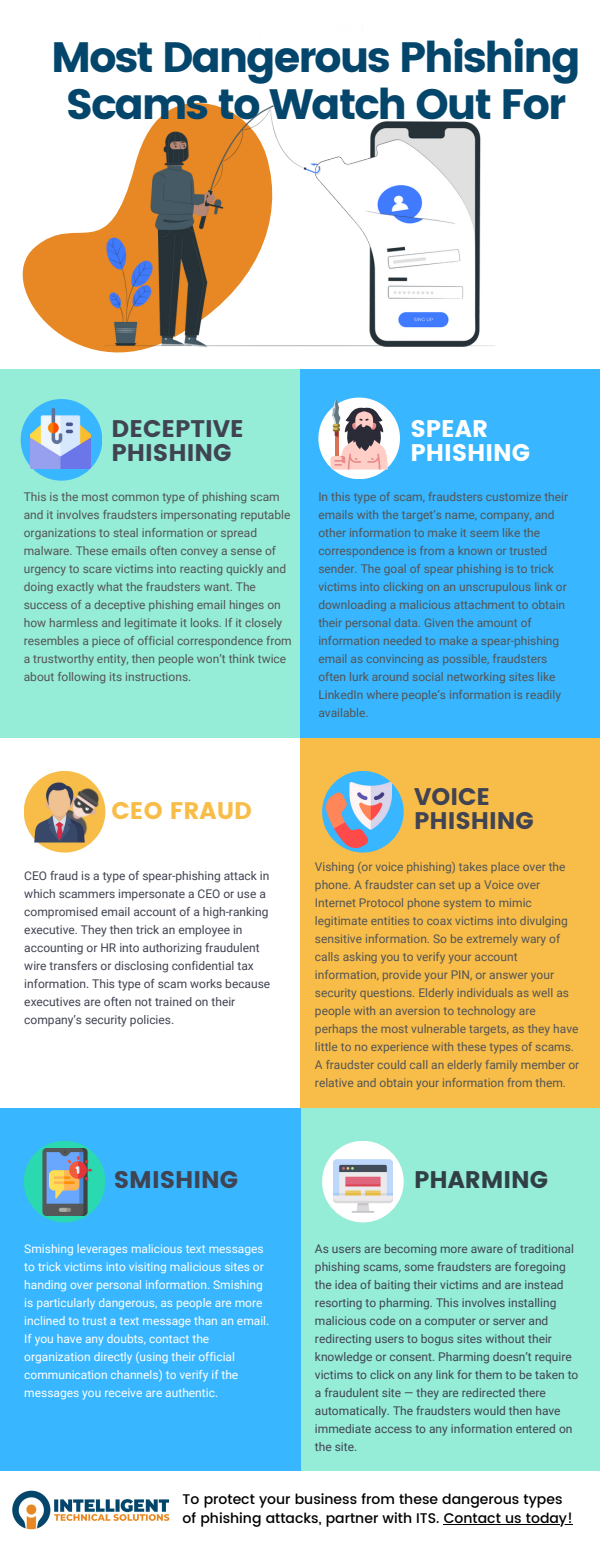
<style>
.page{position:relative;width:600px;height:1545px;background:#fff}
.page>*{position:absolute;margin:0;border:0;box-sizing:border-box;transform-origin:0 0}
.t1{font:42.4px/46.4px "Poppins";letter-spacing:-.05em;color:#04466b;text-align:center}
.t2{font:24px/24px "Poppins";color:#404352}
.t3{font:24px "Poppins";color:#fff}
.t4{font:24px "Poppins";color:#f8bd49}
.t5{font:24px "Poppins";color:#303e45}
.t6{font:500 14px/19.5px "Poppins";color:#000}
.t7{font:12px/18px "Roboto";color:#545454}
.t8{font:12px/18px "Roboto";color:#404352}
.t9{font:12px/18px "Roboto";color:#fff}
</style>
<div class="page">
<div style="left:301px;top:738px;width:299px;height:370px;background:#f8bd49"></div>
<svg style="left:22px;top:232px;width:62px;height:115px;fill:#e88824"></svg>
<div style="left:0;top:369px;width:574px;height:369px;background:#95ecd7"></div>
<div style="left:169px;top:1108px;width:431px;height:362px;background:#95ecd7"></div>
<div style="left:301px;top:369px;width:299px;height:369px;background:#38b6ff"></div>
<div style="left:0;top:1108px;width:301px;height:362px;background:#38b6ff"></div>
<div style="left:21px;top:399px;width:81px;height:82px;background:#38b6ff;border-radius:50%"></div>
<img style="left:30px;top:408px;width:60px;height:60px">
<div style="left:318px;top:398px;width:82px;height:81px;background:#fff;border-radius:50%"></div>
<svg style="left:330px;top:442px;width:58px;height:28px;background:#edc1bc"></svg>
<img style="left:84px;top:103px;width:411px;height:339px">
<div style="left:24px;top:771px;width:81px;height:82px;background:#f8bd49;border-radius:50%"></div>
<img style="left:86px;top:777px;width:20px;height:65px">
<img style="left:30px;top:782px;width:60px;height:60px">
<div style="left:322px;top:771px;width:82px;height:82px;background:#38b6ff;border-radius:50%"></div>
<img style="left:326px;top:782px;width:66px;height:66px">
<div style="left:24px;top:1141px;width:81px;height:81px;background:#2ad9b0;border-radius:50%"></div>
<img style="left:31px;top:1148px;width:67px;height:67px">
<img style="left:49px;top:1156px;width:42px;height:42px">
<div style="left:322px;top:1141px;width:82px;height:81px;background:#fff;border-radius:50%"></div>
<img style="left:334px;top:1159px;width:59px;height:57px">
<img style="left:12px;top:1490px;width:158px;height:40px">
<hr style="left:444px;top:1524px;width:129px;height:1px;background:#000">
<p class="t1" style="left:51px;top:34px;width:531px">Most Dangerous Phishing<br>Scams to Watch Out For</p>
<p class="t2" style="left:112px;top:416px;width:134px">DECEPTIVE<br>PHISHING</p>
<p class="t7" style="left:24px;top:488px;width:270px">This is the most common type of phishing scam and it involves fraudsters impersonating reputable organizations to steal information or spread malware. These emails often convey a sense of urgency to scare victims into reacting quickly and doing exactly what the fraudsters want. The success of a deceptive phishing email hinges on how harmless and legitimate it looks. If it closely resembles a piece of official correspondence from a trustworthy entity, then people won’t think twice about following its instructions.</p>
<p class="t3" style="left:410px;top:414px;width:79px">SPEAR</p>
<p class="t3" style="left:410px;top:438px;width:121px">PHISHING</p>
<p class="t7" style="left:318px;top:488px;width:251px">In this type of scam, fraudsters customize their emails with the target’s name, company, and other information to make it seem like the correspondence is from a known or trusted sender. The goal of spear phishing is to trick victims into clicking on an unscrupulous link or downloading a malicious attachment to obtain their personal data. Given the amount of information needed to make a spear-phishing email as convincing as possible, fraudsters often lurk around social networking sites like LinkedIn where people’s information is readily available.</p>
<p class="t4" style="left:112px;top:796px;width:142px">CEO FRAUD</p>
<p class="t8" style="left:24px;top:867px;width:247px">CEO fraud is a type of spear-phishing attack in which scammers impersonate a CEO or use a compromised email account of a high-ranking executive. They then trick an employee in accounting or HR into authorizing fraudulent wire transfers or disclosing confidential tax information. This type of scam works because executives are often not trained on their company’s security policies.</p>
<p class="t2" style="left:414px;top:784px;width:78px">VOICE</p>
<p class="t2" style="left:414px;top:808px;width:121px">PHISHING</p>
<p class="t7" style="left:315px;top:858px;width:266px">Vishing (or voice phishing) takes place over the phone. A fraudster can set up a Voice over Internet Protocol phone system to mimic legitimate entities to coax victims into divulging sensitive information. So be extremely wary of calls asking you to verify your account information, provide your PIN, or answer your security questions. Elderly individuals as well as people with an aversion to technology are perhaps the most vulnerable targets, as they have little to no experience with these types of scams.<br>A fraudster could call an elderly family member or relative and obtain your information from them.</p>
<p class="t2" style="left:114px;top:1168px;width:126px">SMISHING</p>
<p class="t9" style="left:24px;top:1240px;width:247px">Smishing leverages malicious text messages to trick victims into visiting malicious sites or handing over personal information. Smishing is particularly dangerous, as people are more inclined to trust a text message than an email.<br>If you have any doubts, contact the organization directly (using their official communication channels) to verify if the messages you receive are authentic.</p>
<p class="t5" style="left:414px;top:1166px;width:136px">PHARMING</p>
<p class="t8" style="left:315px;top:1240px;width:265px">As users are becoming more aware of traditional phishing scams, some fraudsters are foregoing the idea of baiting their victims and are instead resorting to pharming. This involves installing malicious code on a computer or server and redirecting users to bogus sites without their knowledge or consent. Pharming doesn’t require victims to click on any link for them to be taken to a fraudulent site — they are redirected there automatically. The fraudsters would then have immediate access to any information entered on the site.</p>
<p class="t6" style="left:183px;top:1489px;width:392px">To protect your business from these dangerous types of phishing attacks, partner with ITS. Contact us today!</p>
</div>
